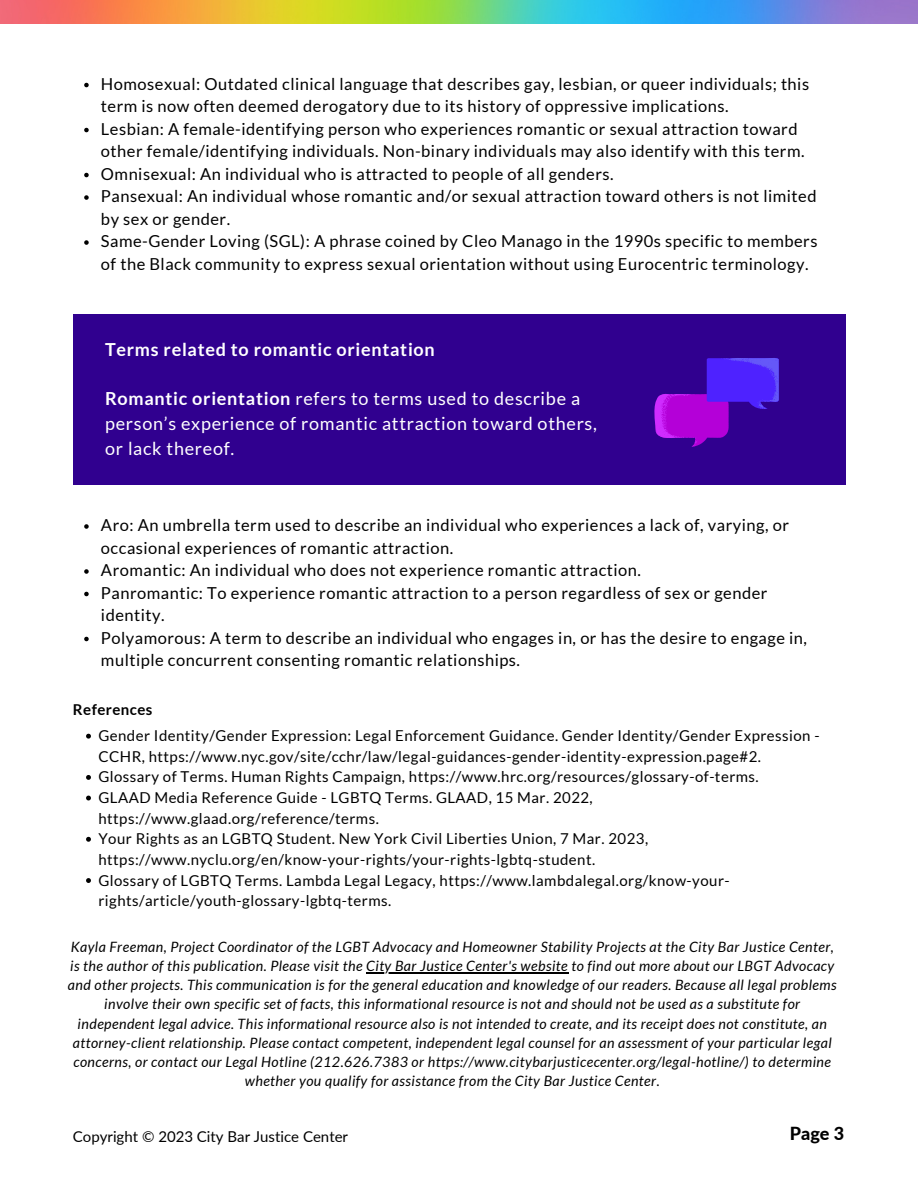
<style>
.page{position:relative;width:918px;height:1188px;background:#fff}
.page>*{position:absolute;margin:0;border:0;box-sizing:border-box;transform-origin:0 0}
.t1{font:18px/24.8px "Lato";letter-spacing:.04em;color:#fff}
.t2{font:700 18px "Lato";letter-spacing:.04em;color:#fff}
.t3{font:800 18px "Lato";color:#000}
.t4{font:16.5px/22.5px "Lato";letter-spacing:.03em;color:#000}
.t5{font:15px/20.7px "Lato";letter-spacing:.03em;color:#000}
.t6{font:15px "Lato";color:#000}
.t7{font:700 15px "Lato";letter-spacing:.03em;color:#000}
.t8{font:italic 14.25px/19.2px "Lato";letter-spacing:.03em;color:#000;text-align:center}
.s1{font-weight:700}
</style>
<div class="page">
<img style="left:0;top:0;width:918px;height:23px">
<hr style="left:366px;top:972px;width:202px;height:1px;background:#000">
<div style="left:73px;top:315px;width:773px;height:169px;background:#30008f"></div>
<svg style="left:654px;top:358px;width:125px;height:89px"></svg>
<svg style="left:84px;top:83px;width:5px;height:4px"></svg>
<svg style="left:84px;top:128px;width:5px;height:4px"></svg>
<svg style="left:84px;top:173px;width:5px;height:4px"></svg>
<svg style="left:84px;top:195px;width:5px;height:5px"></svg>
<svg style="left:84px;top:240px;width:5px;height:5px"></svg>
<svg style="left:84px;top:524px;width:5px;height:5px"></svg>
<svg style="left:84px;top:569px;width:5px;height:5px"></svg>
<svg style="left:84px;top:592px;width:5px;height:4px"></svg>
<svg style="left:84px;top:637px;width:5px;height:4px"></svg>
<svg style="left:86px;top:734px;width:5px;height:5px"></svg>
<svg style="left:86px;top:775px;width:5px;height:5px"></svg>
<svg style="left:86px;top:796px;width:5px;height:4px"></svg>
<svg style="left:86px;top:837px;width:5px;height:5px"></svg>
<svg style="left:86px;top:878px;width:5px;height:5px"></svg>
<p class="t4" style="left:101px;top:72px;width:718px">Homosexual: Outdated clinical language that describes gay, lesbian, or queer individuals; this term is now often deemed derogatory due to its history of oppressive implications.<br>Lesbian: A female-identifying person who experiences romantic or sexual attraction toward other female/identifying individuals. Non-binary individuals may also identify with this term.<br>Omnisexual: An individual who is attracted to people of all genders.<br>Pansexual: An individual whose romantic and/or sexual attraction toward others is not limited by sex or gender.<br>Same-Gender Loving (SGL): A phrase coined by Cleo Manago in the 1990s specific to members of the Black community to express sexual orientation without using Eurocentric terminology.</p>
<p class="t2" style="left:105px;top:338px;width:331px">Terms related to romantic orientation</p>
<p class="t1" style="left:105px;top:386px;width:493px"><span class="s1">Romantic orientation</span> refers to terms used to describe a person’s experience of romantic attraction toward others, or lack thereof.</p>
<p class="t4" style="left:101px;top:513px;width:708px">Aro: An umbrella term used to describe an individual who experiences a lack of, varying, or occasional experiences of romantic attraction.<br>Aromantic: An individual who does not experience romantic attraction.<br>Panromantic: To experience romantic attraction to a person regardless of sex or gender identity.<br>Polyamorous: A term to describe an individual who engages in, or has the desire to engage in, multiple concurrent consenting romantic relationships.</p>
<p class="t7" style="left:73px;top:700px;width:81px">References</p>
<p class="t5" style="left:98px;top:725px;width:723px">Gender Identity/Gender Expression: Legal Enforcement Guidance. Gender Identity/Gender Expression - CCHR, https://www.nyc.gov/site/cchr/law/legal-guidances-gender-identity-expression.page#2.<br>Glossary of Terms. Human Rights Campaign, https://www.hrc.org/resources/glossary-of-terms.<br>GLAAD Media Reference Guide - LGBTQ Terms. GLAAD, 15 Mar. 2022, https://www.glaad.org/reference/terms.<br>Your Rights as an LGBTQ Student. New York Civil Liberties Union, 7 Mar. 2023, https://www.nyclu.org/en/know-your-rights/your-rights-lgbtq-student.<br>Glossary of LGBTQ Terms. Lambda Legal Legacy, https://www.lambdalegal.org/know-your&shy;rights/article/youth-glossary-lgbtq-terms.</p>
<p class="t8" style="left:68px;top:937px;width:770px">Kayla Freeman, Project Coordinator of the LGBT Advocacy and Homeowner Stability Projects at the City Bar Justice Center, is the author of this publication. Please visit the City Bar Justice Center's website to find out more about our LBGT Advocacy and other projects. This communication is for the general education and knowledge of our readers. Because all legal problems involve their own specific set of facts, this informational resource is not and should not be used as a substitute for independent legal advice. This informational resource also is not intended to create, and its receipt does not constitute, an attorney-client relationship. Please contact competent, independent legal counsel for an assessment of your particular legal concerns, or contact our Legal Hotline (212.626.7383 or https://www.citybarjusticecenter.org/legal-hotline/) to determine whether you qualify for assistance from the City Bar Justice Center.</p>
<p class="t6" style="left:73px;top:1127px;width:277px">Copyright © 2023 City Bar Justice Center</p>
<p class="t3" style="left:790px;top:1122px;width:56px">Page 3</p>
</div>
